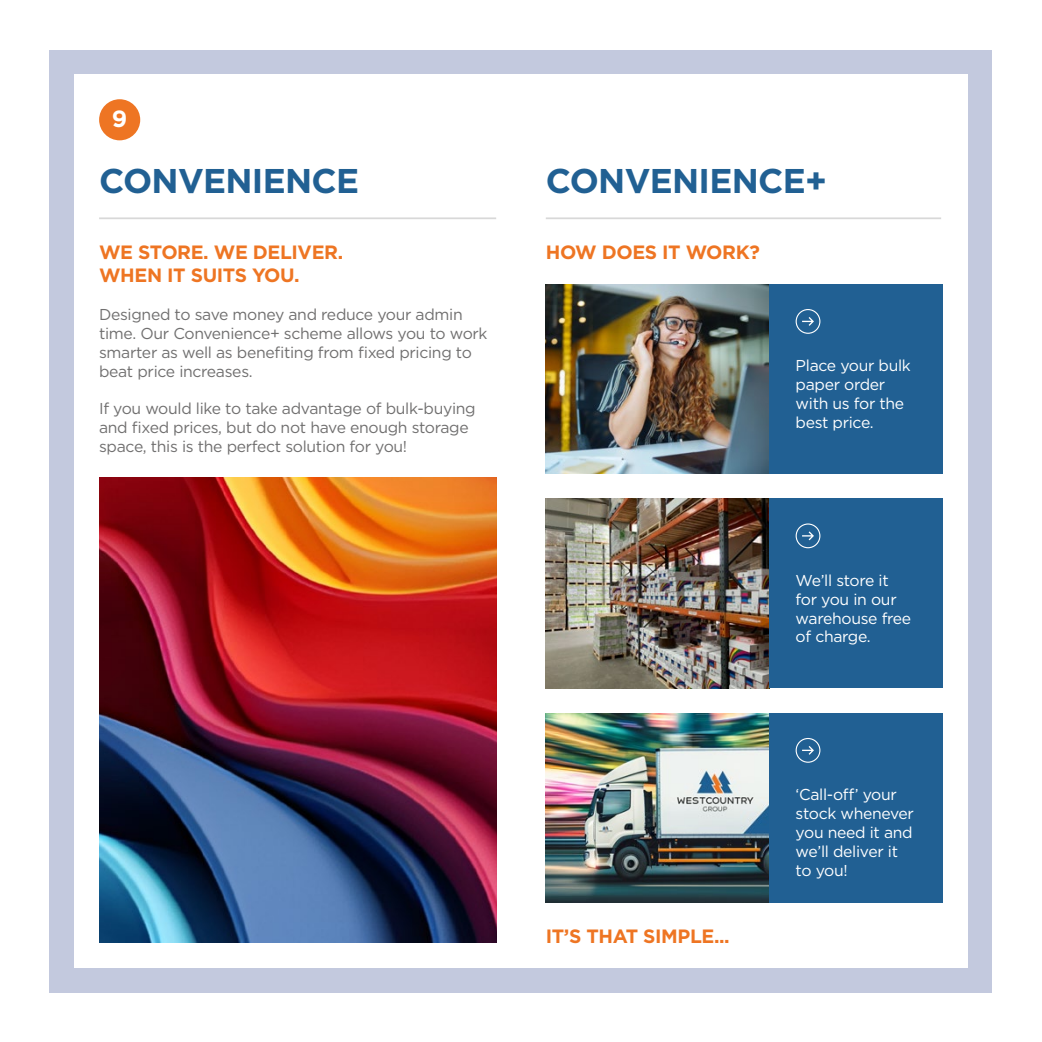
<style>
.page{position:relative;width:1042px;height:1042px;background:#fff}
.page>*{position:absolute;margin:0;border:0;box-sizing:border-box;transform-origin:0 0}
.t1{font:700 34.3px "Gotham";letter-spacing:-.02em;color:#216093}
.t2{font:700 23.45px "Gotham";color:#fff}
.t3{font:700 19.25px/23.1px "Gotham";letter-spacing:-.02em;color:#ee7523}
.t4{font:15.75px/18.9px "Gotham";letter-spacing:-.02em;color:#706f6f}
.t5{font:15.75px/18.9px "Gotham";letter-spacing:-.02em;color:#fff}
</style>
<div class="page">
<div style="left:50px;top:50px;width:942px;height:942px;background:#c3c9de"></div>
<div style="left:74px;top:74px;width:893px;height:894px;background:#fff"></div>
<img style="left:546px;top:284px;width:223px;height:190px">
<img style="left:546px;top:499px;width:223px;height:189px">
<img style="left:546px;top:713px;width:223px;height:190px">
<div style="left:769px;top:284px;width:174px;height:190px;background:#216093"></div>
<div style="left:769px;top:499px;width:174px;height:189px;background:#216093"></div>
<div style="left:769px;top:713px;width:174px;height:190px;background:#216093"></div>
<img style="left:99px;top:477px;width:397px;height:466px">
<div style="left:99px;top:99px;width:41px;height:41px;background:#ee7523;border-radius:50%"></div>
<hr style="left:99px;top:217px;width:397px;height:2px;background:#d8d8d8">
<hr style="left:546px;top:217px;width:395px;height:2px;background:#d8d8d8">
<svg style="left:795px;top:309px;width:25px;height:25px"></svg>
<svg style="left:795px;top:523px;width:25px;height:25px"></svg>
<svg style="left:795px;top:738px;width:25px;height:25px"></svg>
<h2 class="t2" style="left:112px;top:103px;width:17px">9</h2>
<h1 class="t1" style="left:99px;top:158px;width:261px">CONVENIENCE</h1>
<h1 class="t1" style="left:546px;top:158px;width:283px">CONVENIENCE+</h1>
<p class="t3" style="left:99px;top:241px;width:246px">WE STORE. WE DELIVER.<br>WHEN IT SUITS YOU.</p>
<p class="t3" style="left:546px;top:241px;width:215px">HOW DOES IT WORK?</p>
<p class="t4" style="left:99px;top:304px;width:390px">Designed to save money and reduce your admin time. Our Convenience+ scheme allows you to work smarter as well as benefiting from fixed pricing to beat price increases.</p>
<p class="t4" style="left:99px;top:399px;width:378px">If you would like to take advantage of bulk-buying and fixed prices, but do not have enough storage space, this is the perfect solution for you!</p>
<p class="t5" style="left:795px;top:356px;width:117px">Place your bulk paper order with us for the best price.</p>
<p class="t5" style="left:795px;top:570px;width:117px">We’ll store it for you in our warehouse free of charge.</p>
<p class="t3" style="left:546px;top:924px;width:185px">IT’S THAT SIMPLE...</p>
<p class="t5" style="left:795px;top:785px;width:120px">‘Call-off’ your stock whenever you need it and we’ll deliver it to you!</p>
</div>
